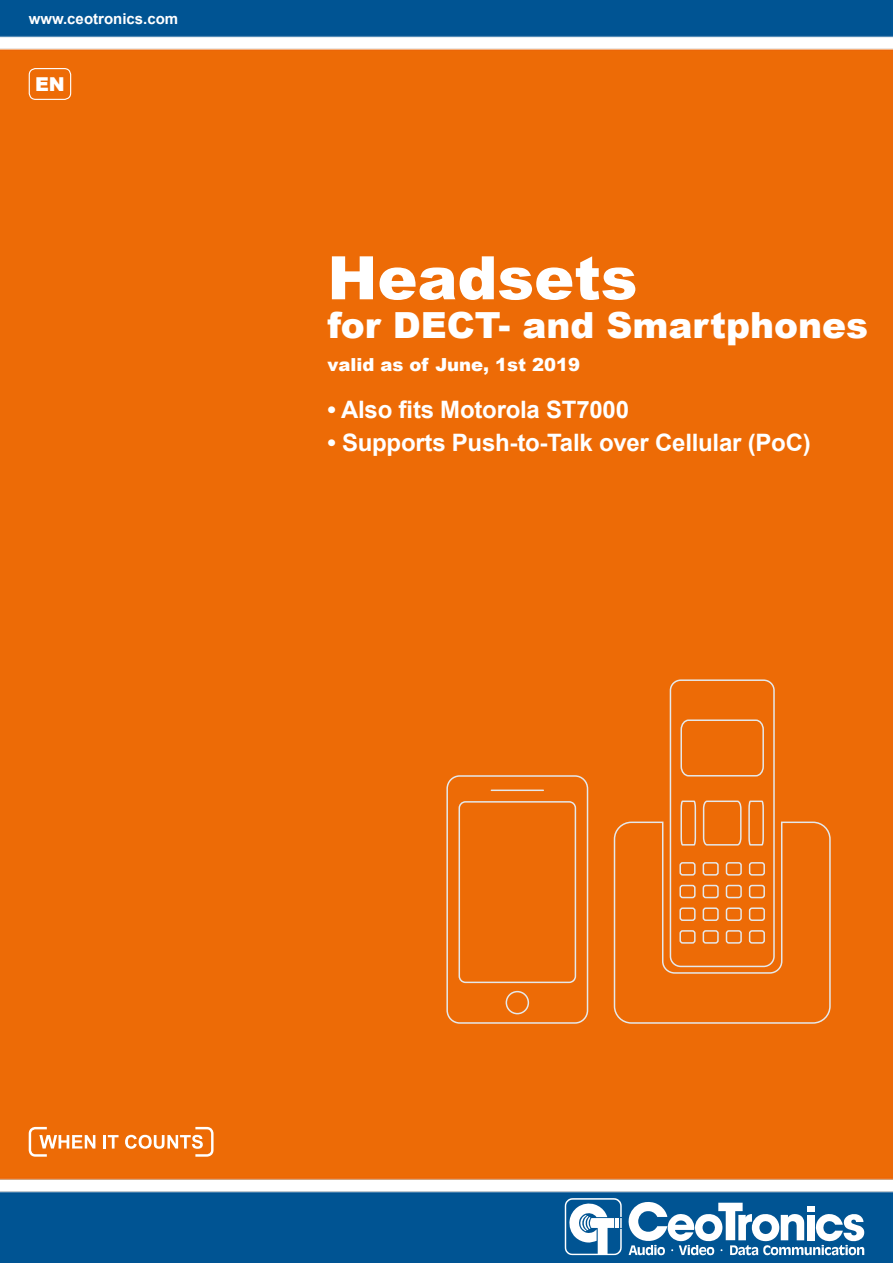
<style>
.page{position:relative;width:893px;height:1263px;background:#fff}
.page>*{position:absolute;margin:0;border:0;box-sizing:border-box;transform-origin:0 0}
.t1{font:900 60px "Arial";color:#fff}
.t2{font:900 36px "Arial";color:#fff}
.t3{font:700 24px "Arial";letter-spacing:-.01em;color:#fff}
.t4{font:900 19.2px "Arial";color:#fff}
.t5{font:900 18px "Arial";color:#fff}
.t6{font:700 15px "Arial";color:#fff}
</style>
<div class="page">
<img style="left:0;top:0;width:893px;height:1263px">
<svg style="left:565px;top:1198px;width:299px;height:57px"></svg>
<div style="left:447px;top:776px;width:140px;height:247px;background:#ed6b06;border-radius:13px"></div>
<div style="left:446px;top:775px;width:142px;height:249px;border:2px solid #e5e8ea;border-radius:13px"></div>
<div style="left:459px;top:801px;width:117px;height:182px;border:2px solid #e5e8ea;border-radius:6px"></div>
<div style="left:506px;top:991px;width:23px;height:23px;border:2px solid #e5e8ea;border-radius:50%"></div>
<hr style="left:491px;top:789px;width:52px;height:2px;background:#e5e8ea">
<div style="left:670px;top:680px;width:104px;height:286px;background:#ed6b06;border-radius:10px"></div>
<div style="left:670px;top:679px;width:105px;height:288px;border:2px solid #e5e8ea;border-radius:10px"></div>
<svg style="left:680px;top:719px;width:84px;height:58px"></svg>
<svg style="left:613px;top:800px;width:218px;height:224px"></svg>
<svg style="left:29px;top:1127px;width:66px;height:30px"></svg>
<svg style="left:103px;top:1135px;width:16px;height:13px"></svg>
<svg style="left:125px;top:1127px;width:89px;height:30px"></svg>
<div style="left:29px;top:68px;width:42px;height:32px;border:1px solid #fff;border-radius:6px"></div>
<p class="t6" style="left:29px;top:8px;width:151px">www.ceotronics.com</p>
<p class="t4" style="left:35px;top:70px;width:31px">EN</p>
<h1 class="t1" style="left:327px;top:234px;width:312px">Headsets</h1>
<h2 class="t2" style="left:327px;top:299px;width:542px">for DECT- and Smartphones</h2>
<p class="t5" style="left:327px;top:352px;width:254px">valid as of June, 1st 2019</p>
<p class="t3" style="left:327px;top:394px;width:303px">• Also fits Motorola ST7000</p>
<p class="t3" style="left:327px;top:427px;width:485px">• Supports Push-to-Talk over Cellular (PoC)</p>
</div>
